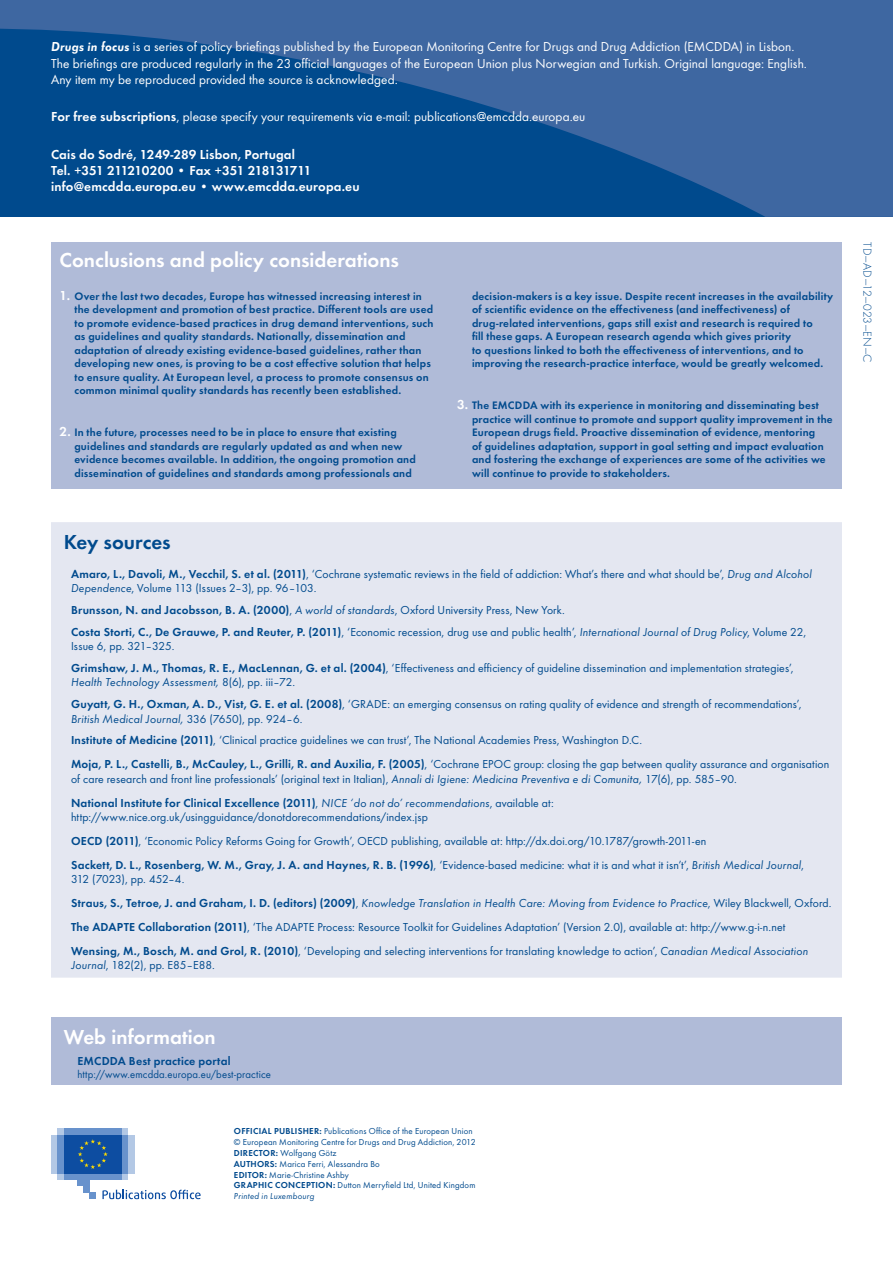
<style>
.page{position:relative;width:893px;height:1263px;background:#fff}
.page>*{position:absolute;margin:0;border:0;box-sizing:border-box;transform-origin:0 0}
.Titre_Box_1{font:21px "Futura Dem";color:#fff}
.Titre_Box_2{font:21px "Futura Dem";color:#004a8d}
.Header_page_4{font:13.5px/16.2px "Futura Boo";letter-spacing:.01em;color:#fff}
.Header_page_4-2{font:13.5px/16.2px "Futura Dem";letter-spacing:.01em;color:#fff}
.Texte_Box_2{font:12px/14.4px "Futura Boo";letter-spacing:.01em;color:#004a8d}
.Texte_Box_2-2{font:12px/14.4px "Futura Boo";letter-spacing:-.015em;color:#004a8d}
.Texte_Box_2-3{font:12px "Futura Boo Obl";letter-spacing:.015em;color:#004a8d}
.Texte_Box_2-4{font:12px "Futura Dem";letter-spacing:.015em;color:#004a8d}
.Texte_Box_Web_Inform{font:12px "Futura Dem";letter-spacing:.015em;color:#004a8d}
.Texte_page_interieur{font:300 12px "Futura";letter-spacing:.01em;color:#004a8d}
.Texte_box_1{font:11.25px/13.5px "Futura Dem";letter-spacing:.02em;color:#004a8d}
.Texte_Box_Web_Inform-2{font:11.25px "Futura Boo";letter-spacing:.015em;color:#004a8d}
.Texte_Ours{font:9px "Futura Boo";letter-spacing:.02em;color:#004a8d}
.Texte_Ours-2{font:9px "Futura Boo Obl";letter-spacing:.02em;color:#004a8d}
.s1{font-family:"Futura Dem Obl"}
.s2{font-family:"Futura Dem"}
.s3{font-size:13.5px;color:#fff}
.s4{font-family:"Futura Boo Obl"}
.s5{font-family:"Futura Boo"}
</style>
<div class="page">
<svg style="left:0;top:0;width:893px;height:217px;fill:#3e67a1"></svg>
<div style="left:51px;top:522px;width:791px;height:456px;background:#e4e7f1"></div>
<div style="left:51px;top:1017px;width:791px;height:68px;background:#b0bbd8"></div>
<div style="left:57px;top:1173px;width:71px;height:7px;background:#b3c8e5"></div>
<div style="left:57px;top:1128px;width:71px;height:7px;background:#b3c8e5"></div>
<div style="left:64px;top:1128px;width:58px;height:7px;background:#6892cc"></div>
<div style="left:64px;top:1173px;width:58px;height:7px;background:#6892cc"></div>
<div style="left:122px;top:1135px;width:6px;height:38px;background:#6892cc"></div>
<div style="left:128px;top:1135px;width:7px;height:38px;background:#b3c8e5"></div>
<div style="left:57px;top:1135px;width:7px;height:38px;background:#6892cc"></div>
<div style="left:51px;top:1135px;width:6px;height:38px;background:#b3c8e5"></div>
<div style="left:77px;top:1173px;width:13px;height:13px;background:#6892cc"></div>
<div style="left:83px;top:1173px;width:7px;height:19px;background:#6892cc"></div>
<div style="left:90px;top:1192px;width:6px;height:7px;background:#6892cc"></div>
<div style="left:64px;top:1135px;width:58px;height:38px;background:#0d4da1"></div>
<svg style="left:78px;top:1139px;width:30px;height:30px"></svg>
<svg style="left:102px;top:1190px;width:99px;height:9px"></svg>
<div style="left:51px;top:242px;width:791px;height:247px;background:#b0bbd8"></div>
<p class="Header_page_4" style="left:51px;top:39px;width:757px"><span class="s1">Drugs in focus</span> is a series of policy briefings published by the European Monitoring Centre for Drugs and Drug Addiction (EMCDDA) in Lisbon.<br>The briefings are produced regularly in the 23 official languages of the European Union plus Norwegian and Turkish. Original language: English.<br>Any item my be reproduced provided the source is acknowledged.</p>
<p class="Header_page_4" style="left:51px;top:109px;width:536px"><span class="s2">For free subscriptions</span>, please specify your requirements via e‑mail: publications@emcdda.europa.eu</p>
<p class="Header_page_4-2" style="left:51px;top:145px;width:310px">Cais do Sodré, 1249-289 Lisbon, Portugal<br>Tel. +351 211210200 • Fax +351 218131711 info@emcdda.europa.eu • www.emcdda.europa.eu</p>
<p class="Titre_Box_1" style="left:60px;top:244px;width:341px">Conclusions and policy considerations</p>
<p class="Texte_box_1" style="left:74px;top:288px;width:361px;text-indent:-15px"><span class="s3">1.</span> Over the last two decades, Europe has witnessed increasing interest in the development and promotion of best practice. Different tools are used to promote evidence‑based practices in drug demand interventions, such as guidelines and quality standards. Nationally, dissemination and adaptation of already existing evidence‑based guidelines, rather than developing new ones, is proving to be a cost effective solution that helps to ensure quality. At European level, a process to promote consensus on common minimal quality standards has recently been established.</p>
<p class="Texte_box_1" style="left:74px;top:425px;width:343px;text-indent:-15px"><span class="s3">2.</span> In the future, processes need to be in place to ensure that existing guidelines and standards are regularly updated as and when new evidence becomes available. In addition, the ongoing promotion and dissemination of guidelines and standards among professionals and</p>
<p class="Texte_box_1" style="left:472px;top:289px;width:363px">decision‑makers is a key issue. Despite recent increases in the availability of scientific evidence on the effectiveness (and ineffectiveness) of drug‑related interventions, gaps still exist and research is required to<br>fill these gaps. A European research agenda which gives priority<br>to questions linked to both the effectiveness of interventions, and to improving the research‑practice interface, would be greatly welcomed.</p>
<p class="Texte_box_1" style="left:472px;top:398px;width:362px;text-indent:-15px"><span class="s3">3.</span> The EMCDDA with its experience in monitoring and disseminating best practice will continue to promote and support quality improvement in the European drugs field. Proactive dissemination of evidence, mentoring<br>of guidelines adaptation, support in goal setting and impact evaluation and fostering the exchange of experiences are some of the activities we will continue to provide to stakeholders.</p>
<p class="Titre_Box_2" style="left:64px;top:526px;width:108px">Key sources</p>
<p class="Texte_Box_2" style="left:71px;top:567px;width:742px"><span class="s2">Amaro, L., Davoli, M., Vecchil, S. et al. (2011)</span>, ‘Cochrane systematic reviews in the field of addiction: What’s there and what should be’, <span class="s4">Drug and Alcohol<br>Dependence</span>, Volume 113 (Issues 2–3), pp. 96–103.</p>
<p class="Texte_Box_2-4" style="left:71px;top:601px;width:495px">Brunsson, N. and Jacobsson, B. A. (2000)<span class="s5">,</span> <span class="s4">A world of standards</span><span class="s5">, Oxford University Press, New York.</span></p>
<p class="Texte_Box_2" style="left:71px;top:625px;width:737px"><span class="s2">Costa Storti, C., De Grauwe, P. and Reuter, P. (2011)</span>, ‘Economic recession, drug use and public health’, <span class="s4">International Journal of Drug Policy</span>, Volume 22,<br>Issue 6, pp. 321–325.</p>
<p class="Texte_Box_2" style="left:71px;top:661px;width:724px"><span class="s2">Grimshaw, J. M., Thomas, R. E., MacLennan, G. et al. (2004)</span>, ‘Effectiveness and efficiency of guideline dissemination and implementation strategies’,<br><span class="s4">Health Technology Assessment,</span> 8(6), pp. iii–72.</p>
<p class="Texte_Box_2" style="left:71px;top:697px;width:732px"><span class="s2">Guyatt, G. H., Oxman, A. D., Vist, G. E. et al. (2008)</span>, ‘GRADE: an emerging consensus on rating quality of evidence and strength of recommendations’,<br><span class="s4">British Medical Journal,</span> 336 (7650), pp. 924–6.</p>
<p class="Texte_Box_2" style="left:71px;top:733px;width:573px"><span class="s2">Institute of Medicine (2011)</span>, ‘Clinical practice guidelines we can trust’, The National Academies Press, Washington D.C.</p>
<p class="Texte_Box_2" style="left:71px;top:757px;width:760px"><span class="s2">Moja, P. L., Castelli, B., McCauley, L., Grilli, R. and Auxilia, F. (2005)</span>, ‘Cochrane EPOC group: closing the gap between quality assurance and organisation of care research and front line professionals’ (original text in Italian), <span class="s4">Annali di Igiene: Medicina Preventiva e di Comunita,</span> 17(6), pp. 585–90.</p>
<p class="Texte_Box_2" style="left:71px;top:795px;width:484px"><span class="s2">National Institute for Clinical Excellence (2011)</span>, <span class="s4">NICE ‘do not do’ recommendations</span>, available at: http://www.nice.org.uk/usingguidance/donotdorecommendations/index.jsp</p>
<p class="Texte_Box_2" style="left:71px;top:833px;width:637px"><span class="s2">OECD (2011)</span>, ‘Economic Policy Reforms Going for Growth’, OECD publishing, available at: http://dx.doi.org/10.1787/growth-2011-en</p>
<p class="Texte_Box_2-2" style="left:71px;top:857px;width:734px"><span class="s2">Sackett, D. L., Rosenberg, W. M., Gray, J. A. and Haynes, R. B. (1996)</span>, ‘Evidence‑based medicine: what it is and what it isn’t’, <span class="s4">British Medical Journal</span>,<br>312 (7023), pp. 452–4.</p>
<p class="Texte_Box_2-3" style="left:71px;top:896px;width:762px"><span class="s2">Straus, S., Tetroe, J. and Graham, I. D. (editors) (2009)</span><span class="s5">,</span> Knowledge Translation in Health Care: Moving from Evidence to Practice<span class="s5">, Wiley Blackwell, Oxford.</span></p>
<p class="Texte_Box_2" style="left:71px;top:919px;width:716px"><span class="s2">The ADAPTE Collaboration (2011)</span>, ‘The ADAPTE Process: Resource Toolkit for Guidelines Adaptation’ (Version 2.0), available at: http://www.g‑i‑n.net</p>
<p class="Texte_Box_2" style="left:71px;top:943px;width:739px"><span class="s2">Wensing, M., Bosch, M. and Grol, R. (2010)</span>, ‘Developing and selecting interventions for translating knowledge to action’, <span class="s4">Canadian Medical Association<br>Journal</span>, 182(2), pp. E85–E88.</p>
<p class="Titre_Box_1" style="left:64px;top:1021px;width:154px">Web information</p>
<p class="Texte_Box_Web_Inform" style="left:77px;top:1052px;width:155px">EMCDDA Best practice portal</p>
<p class="Texte_Box_Web_Inform-2" style="left:77px;top:1068px;width:195px">http://www.emcdda.europa.eu/best‑practice</p>
<p class="Texte_Ours" style="left:234px;top:1126px;width:240px"><span class="s2">OFFICIAL PUBLISHER:</span> Publications Office of the European Union</p>
<p class="Texte_Ours" style="left:234px;top:1137px;width:243px">© European Monitoring Centre for Drugs and Drug Addiction, 2012</p>
<p class="Texte_Ours" style="left:234px;top:1147px;width:104px"><span class="s2">DIRECTOR:</span> Wolfgang Götz</p>
<p class="Texte_Ours" style="left:234px;top:1158px;width:147px"><span class="s2">AUTHORS:</span> Marica Ferri, Alessandra Bo</p>
<p class="Texte_Ours" style="left:234px;top:1169px;width:117px"><span class="s2">EDITOR:</span> Marie‑Christine Ashby</p>
<p class="Texte_Ours" style="left:234px;top:1180px;width:243px"><span class="s2">GRAPHIC CONCEPTION:</span> Dutton Merryfield Ltd, United Kingdom</p>
<p class="Texte_Ours-2" style="left:234px;top:1191px;width:82px">Printed in Luxembourg</p>
<p class="Texte_page_interieur" style="left:874px;top:242px;width:122px;rotate:90deg">TD—AD—12—023—EN—C</p>
</div>
